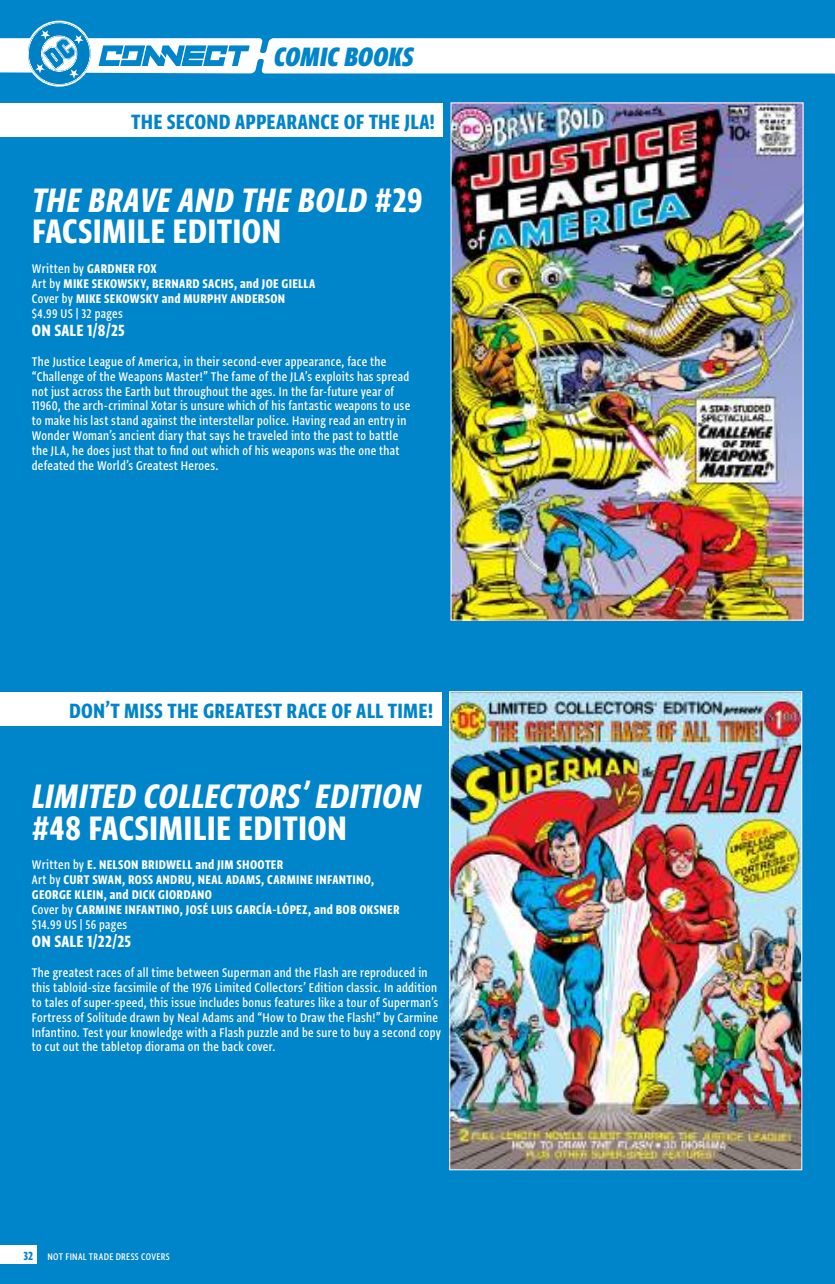
<style>
.page{position:relative;width:835px;height:1284px;background:#0084ca}
.page>*{position:absolute;margin:0;border:0;box-sizing:border-box;transform-origin:0 0}
.t1{font:40.25px "Greta Sans Cnd Std Bld Ita";letter-spacing:.005em;color:#fff}
.t2{font:40.25px "Greta Sans Cnd Std Bld";letter-spacing:.005em;color:#fff}
.t3{font:31.5px "Greta Sans Cnd Std Hea Ita";color:#0084ca}
.t4{font:24.5px "Greta Sans Cnd Std Bld";letter-spacing:.01em;color:#0084ca}
.t5{font:19.25px "Greta Sans Cnd Std Bld";letter-spacing:.01em;color:#fff}
.t6{font:500 14.88px/14.9px "Greta Sans Cnd Std";letter-spacing:.02em;color:#fff}
.t7{font:14.88px/14.9px "Greta Sans Cnd Std Bld";letter-spacing:.02em;color:#fff}
.t8{font:14px "Greta Sans Cnd Std Bld";color:#0084ca}
.t9{font:500 11.38px "Greta Sans Cnd Std";letter-spacing:.025em;color:#fff}
.s1{font-family:"Greta Sans Cnd Std Bld"}
.s2{font-family:"Greta Sans Cnd Std";font-weight:500}
</style>
<div class="page">
<svg style="left:0;top:20px;width:835px;height:67px"></svg>
<img style="left:452px;top:105px;width:349px;height:513px">
<img style="left:451px;top:693px;width:349px;height:475px">
<div style="left:0;top:104px;width:443px;height:33px;background:#fff"></div>
<div style="left:0;top:692px;width:441px;height:33px;background:#fff"></div>
<div style="left:0;top:1245px;width:37px;height:19px;background:#fff"></div>
<h2 class="t3" style="left:274px;top:38px;width:141px">COMIC BOOKS</h2>
<h3 class="t4" style="left:131px;top:107px;width:305px">THE SECOND APPEARANCE OF THE JLA!</h3>
<h1 class="t1" style="left:32px;top:176px;width:392px">THE BRAVE AND THE BOLD <span class="s1">#29</span></h1>
<h1 class="t2" style="left:32px;top:208px;width:251px">FACSIMILE EDITION</h1>
<p class="t7" style="left:32px;top:261px;width:285px"><span class="s2">Written by</span> GARDNER FOX<br><span class="s2">Art by</span> MIKE SEKOWSKY, BERNARD SACHS, and JOE GIELLA<br><span class="s2">Cover by</span> MIKE SEKOWSKY and MURPHY ANDERSON</p>
<p class="t6" style="left:32px;top:305px;width:92px">$4.99 US | 32 pages</p>
<p class="t5" style="left:32px;top:319px;width:94px">ON SALE 1/8/25</p>
<p class="t6" style="left:32px;top:353px;width:380px">The Justice League of America, in their second-ever appearance, face the “Challenge of the Weapons Master!” The fame of the JLA’s exploits has spread not just across the Earth but throughout the ages. In the far-future year of 11960, the arch-criminal Xotar is unsure which of his fantastic weapons to use to make his last stand against the interstellar police. Having read an entry in Wonder Woman’s ancient diary that says he traveled into the past to battle the JLA, he does just that to find out which of his weapons was the one that defeated the World’s Greatest Heroes.</p>
<h3 class="t4" style="left:69px;top:696px;width:366px">DON’T MISS THE GREATEST RACE OF ALL TIME!</h3>
<h1 class="t1" style="left:32px;top:772px;width:391px">LIMITED COLLECTORS’ EDITION</h1>
<h1 class="t2" style="left:32px;top:804px;width:317px">#48 FACSIMILIE EDITION</h1>
<p class="t7" style="left:32px;top:857px;width:369px"><span class="s2">Written by</span> E. NELSON BRIDWELL and JIM SHOOTER<br><span class="s2">Art by</span> CURT SWAN, ROSS ANDRU, NEAL ADAMS, CARMINE INFANTINO, GEORGE KLEIN, and DICK GIORDANO<br><span class="s2">Cover by</span> CARMINE INFANTINO, JOSÉ LUIS GARCÍA-LÓPEZ, and BOB OKSNER</p>
<p class="t6" style="left:32px;top:916px;width:97px">$14.99 US | 56 pages</p>
<p class="t5" style="left:32px;top:930px;width:101px">ON SALE 1/22/25</p>
<p class="t6" style="left:32px;top:964px;width:411px">The greatest races of all time between Superman and the Flash are reproduced in this tabloid-size facsimile of the 1976 Limited Collectors’ Edition classic. In addition to tales of super-speed, this issue includes bonus features like a tour of Superman’s Fortress of Solitude drawn by Neal Adams and “How to Draw the Flash!” by Carmine Infantino. Test your knowledge with a Flash puzzle and be sure to buy a second copy to cut out the tabletop diorama on the back cover.</p>
<p class="t8" style="left:23px;top:1247px;width:11px">32</p>
<p class="t9" style="left:47px;top:1249px;width:124px">NOT FINAL TRADE DRESS COVERS</p>
</div>
